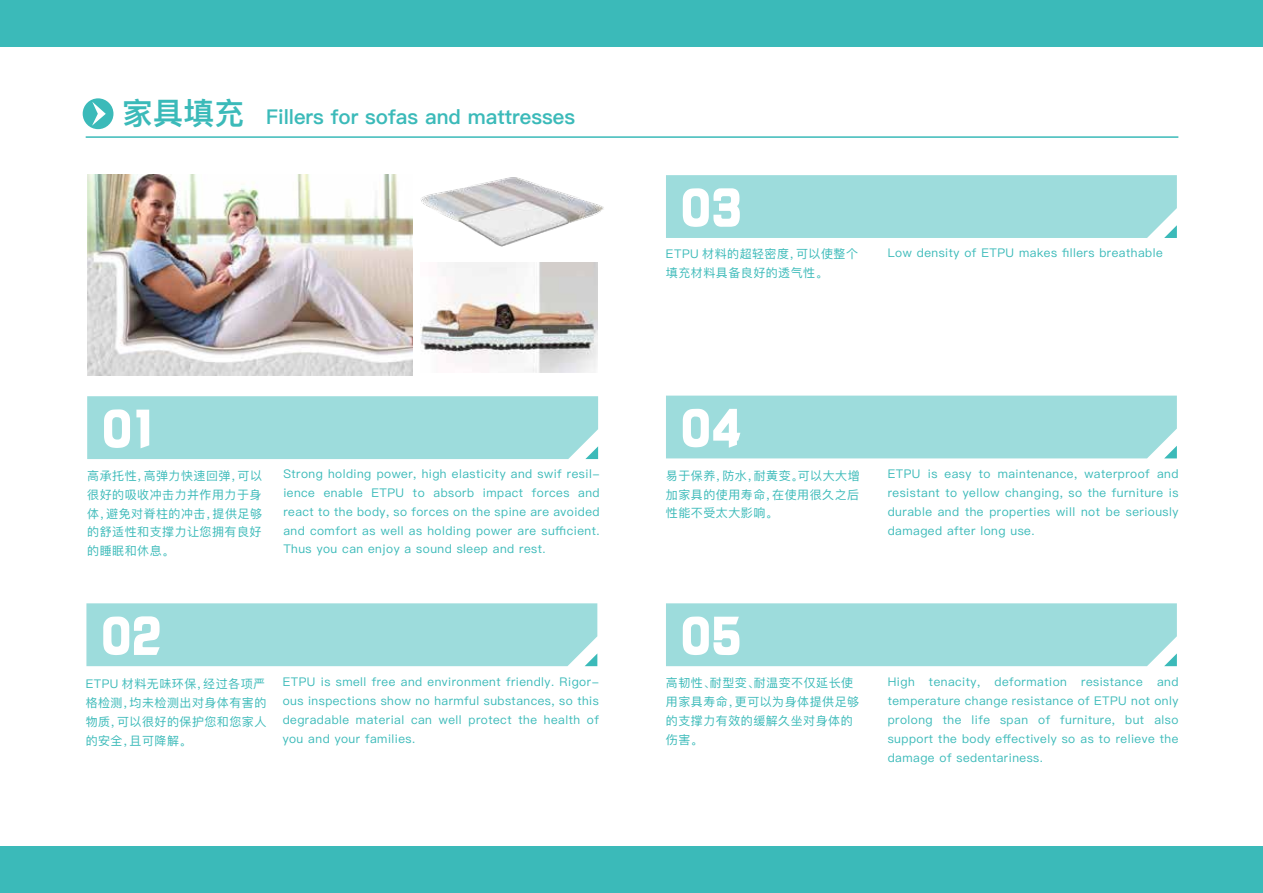
<style>
.page{position:relative;width:1263px;height:893px;background:#fff}
.page>*{position:absolute;margin:0;border:0;box-sizing:border-box;transform-origin:0 0}
.t1{font:56.85px "J Lin Xin";letter-spacing:.04em;color:#fff}
.t2{font:600 30.6px "Ping Fang SC";color:#3bbab9}
.t3{font:600 20.4px "Ping Fang SC";color:#3bbab9}
.t4{font:12px/18.9px "Ping Fang SC";letter-spacing:.04em;color:#3bbab9;text-align:justify}
</style>
<div class="page">
<div style="left:0;top:0;width:1263px;height:46px;background:#3bbab9"></div>
<div style="left:0;top:847px;width:1263px;height:46px;background:#3bbab9"></div>
<hr style="left:86px;top:136px;width:1092px;height:2px;background:#3bbab9">
<div style="left:83px;top:98px;width:31px;height:31px;background:#3bbab9;border-radius:50%"></div>
<svg style="left:92px;top:102px;width:14px;height:24px"></svg>
<img style="left:435px;top:350px;width:162px;height:22px">
<img style="left:87px;top:175px;width:325px;height:200px">
<div style="left:87px;top:396px;width:511px;height:63px;background:#9ddcdc"></div>
<img style="left:412px;top:136px;width:196px;height:214px">
<div style="left:666px;top:396px;width:511px;height:62px;background:#9ddcdc"></div>
<div style="left:666px;top:603px;width:511px;height:63px;background:#9ddcdc"></div>
<div style="left:86px;top:603px;width:511px;height:63px;background:#9ddcdc"></div>
<div style="left:666px;top:175px;width:511px;height:63px;background:#9ddcdc"></div>
<h2 class="t2" style="left:122px;top:94px;width:124px">家具填充</h2>
<h3 class="t3" style="left:266px;top:104px;width:310px">Fillers for sofas and mattresses</h3>
<h1 class="t1" style="left:682px;top:181px;width:61px">03</h1>
<p class="t4" style="left:666px;top:244px;width:194px">ETPU 材料的超轻密度，可以使整个填充材料具备良好的透气性。</p>
<p class="t4" style="left:888px;top:243px;width:276px">Low density of ETPU makes fillers breathable</p>
<h1 class="t1" style="left:103px;top:402px;width:51px">01</h1>
<p class="t4" style="left:87px;top:466px;width:176px">高承托性，高弹力快速回弹，可以很好的吸收冲击力并作用力于身体，避免对脊柱的冲击，提供足够的舒适性和支撑力让您拥有良好的睡眠和休息。</p>
<p class="t4" style="left:283px;top:464px;width:318px">Strong holding power, high elasticity and swif resil&shy;ience enable ETPU to absorb impact forces and react to the body, so forces on the spine are avoided and comfort as well as holding power are sufficient.<br>Thus you can enjoy a sound sleep and rest.</p>
<h1 class="t1" style="left:682px;top:402px;width:61px">04</h1>
<p class="t4" style="left:666px;top:466px;width:195px">易于保养，防水，耐黄变。可以大大增加家具的使用寿命，在使用很久之后性能不受太大影响。</p>
<h1 class="t1" style="left:102px;top:609px;width:61px">02</h1>
<h1 class="t1" style="left:682px;top:609px;width:61px">05</h1>
<p class="t4" style="left:283px;top:673px;width:318px">ETPU is smell free and environment friendly. Rigor&shy;ous inspections show no harmful substances, so this degradable material can well protect the health of you and your families.</p>
<p class="t4" style="left:666px;top:673px;width:195px;text-align:left">高韧性、耐型变、耐温变不仅延长使用家具寿命，更可以为身体提供足够的支撑力有效的缓解久坐对身体的伤害。</p>
<p class="t4" style="left:86px;top:674px;width:182px">ETPU 材料无味环保，经过各项严格检测，均未检测出对身体有害的物质，可以很好的保护您和您家人的安全，且可降解。</p>
<p class="t4" style="left:888px;top:464px;width:292px">ETPU is easy to maintenance, waterproof and resistant to yellow changing, so the furniture is durable and the properties will not be seriously damaged after long use.</p>
<p class="t4" style="left:888px;top:673px;width:292px">High tenacity, deformation resistance and temperature change resistance of ETPU not only prolong the life span of furniture, but also support the body effectively so as to relieve the damage of sedentariness.</p>
</div>
